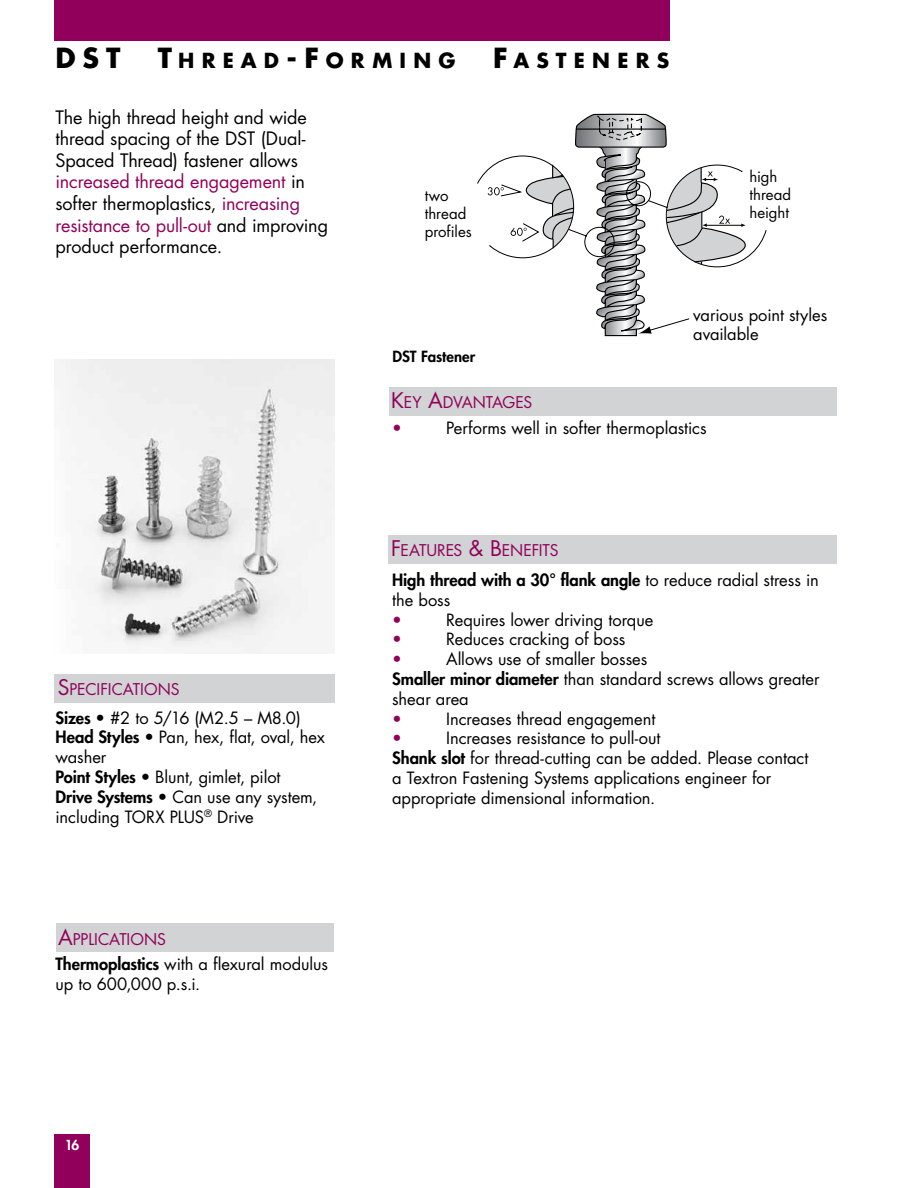
<style>
.page{position:relative;width:918px;height:1188px;background:#fff}
.page>*{position:absolute;margin:0;border:0;box-sizing:border-box;transform-origin:0 0}
.t1{font:700 27px "Futura";color:#000}
.t2{font:700 20.25px "Futura";letter-spacing:.36em;color:#000}
.t3{font:18px/21.6px "Futura";letter-spacing:-.005em;color:#000}
.t4{font:16.5px/19.8px "Futura";letter-spacing:-.005em;color:#000}
.t5{font:16.5px "Futura";color:#91005a}
.t6{font:15.75px "Futura";letter-spacing:-.005em;color:#91005a}
.t7{font:15px/18px "Futura";letter-spacing:-.005em;color:#000}
.t8{font:800 15px "Futura";color:#000}
.t9{font:800 13.5px "Futura";color:#fff}
.s1{font-size:27px}
.s2{color:#91005a}
.s3{font-size:21px}
.s4{font-weight:800}
</style>
<div class="page">
<div style="left:54px;top:0;width:616px;height:40px;background:#91005a"></div>
<div style="left:55px;top:1134px;width:35px;height:54px;background:#91005a"></div>
<div style="left:56px;top:923px;width:277px;height:29px;background:#d1d3d4"></div>
<div style="left:55px;top:674px;width:280px;height:29px;background:#d1d3d4"></div>
<div style="left:388px;top:535px;width:448px;height:29px;background:#d1d3d4"></div>
<div style="left:390px;top:387px;width:447px;height:29px;background:#d1d3d4"></div>
<svg style="left:477px;top:114px;width:290px;height:223px"></svg>
<img style="left:59px;top:360px;width:276px;height:294px">
<h1 class="t1" style="left:56px;top:39px;width:22px">DST</h1>
<p class="t2" style="left:158px;top:47px;width:299px"><span class="s1">T</span>HREAD<span class="s1">-F</span>ORMING</p>
<p class="t2" style="left:493px;top:47px;width:178px"><span class="s1">F</span>ASTENERS</p>
<p class="t3" style="left:56px;top:106px;width:274px">The high thread height and wide thread spacing of the DST (Dual-<br>Spaced Thread) fastener allows <span class="s2">increased thread engagement</span> in softer thermoplastics, <span class="s2">increasing resistance to pull-out</span> and improving product performance.</p>
<p class="t7" style="left:425px;top:187px;width:49px">two thread profiles</p>
<p class="t8" style="left:393px;top:347px;width:84px">DST Fastener</p>
<p class="t6" style="left:391px;top:391px;width:143px"><span class="s3">K</span>EY <span class="s3">A</span>DVANTAGES</p>
<p class="t7" style="left:749px;top:168px;width:43px">high thread height</p>
<p class="t4" style="left:693px;top:304px;width:136px">various point styles available</p>
<p class="t5" style="left:392px;top:417px;width:11px">•</p>
<p class="t4" style="left:446px;top:418px;width:262px">Performs well in softer thermoplastics</p>
<p class="t6" style="left:58px;top:678px;width:123px"><span class="s3">S</span>PECIFICATIONS</p>
<p class="t4" style="left:56px;top:707px;width:271px"><span class="s4">Sizes •</span> #2 to 5/16 (M2.5 – M8.0)<br><span class="s4">Head Styles •</span> Pan, hex, flat, oval, hex washer<br><span class="s4">Point Styles •</span> Blunt, gimlet, pilot<br><span class="s4">Drive Systems •</span> Can use any system, including TORX PLUS<sup>®</sup> Drive</p>
<p class="t6" style="left:58px;top:928px;width:109px"><span class="s3">A</span>PPLICATIONS</p>
<p class="t4" style="left:56px;top:954px;width:274px"><span class="s4">Thermoplastics</span> with a flexural modulus up to 600,000 p.s.i.</p>
<p class="t9" style="left:65px;top:1136px;width:16px">16</p>
<p class="t6" style="left:391px;top:539px;width:169px"><span class="s3">F</span>EATURES <span class="s3">&amp; B</span> ENEFITS</p>
<p class="t4" style="left:392px;top:570px;width:428px"><span class="s4">High thread with a 30° flank angle</span> to reduce radial stress in the boss</p>
<p class="t5" style="left:392px;top:608px;width:11px">•</p>
<p class="t4" style="left:446px;top:609px;width:209px">Requires lower driving torque</p>
<p class="t5" style="left:392px;top:628px;width:11px">•</p>
<p class="t4" style="left:446px;top:629px;width:181px">Reduces cracking of boss</p>
<p class="t5" style="left:392px;top:648px;width:11px">•</p>
<p class="t4" style="left:392px;top:649px;width:429px;text-indent:54px">Allows use of smaller bosses<br><span class="s4">Smaller minor diameter</span> than standard screws allows greater shear area</p>
<p class="t5" style="left:392px;top:707px;width:11px">•</p>
<p class="t4" style="left:446px;top:708px;width:211px">Increases thread engagement</p>
<p class="t5" style="left:392px;top:727px;width:11px">•</p>
<p class="t4" style="left:392px;top:728px;width:418px;text-indent:54px">Increases resistance to pull-out<br><span class="s4">Shank slot</span> for thread-cutting can be added. Please contact a Textron Fastening Systems applications engineer for appropriate dimensional information.</p>
</div>
